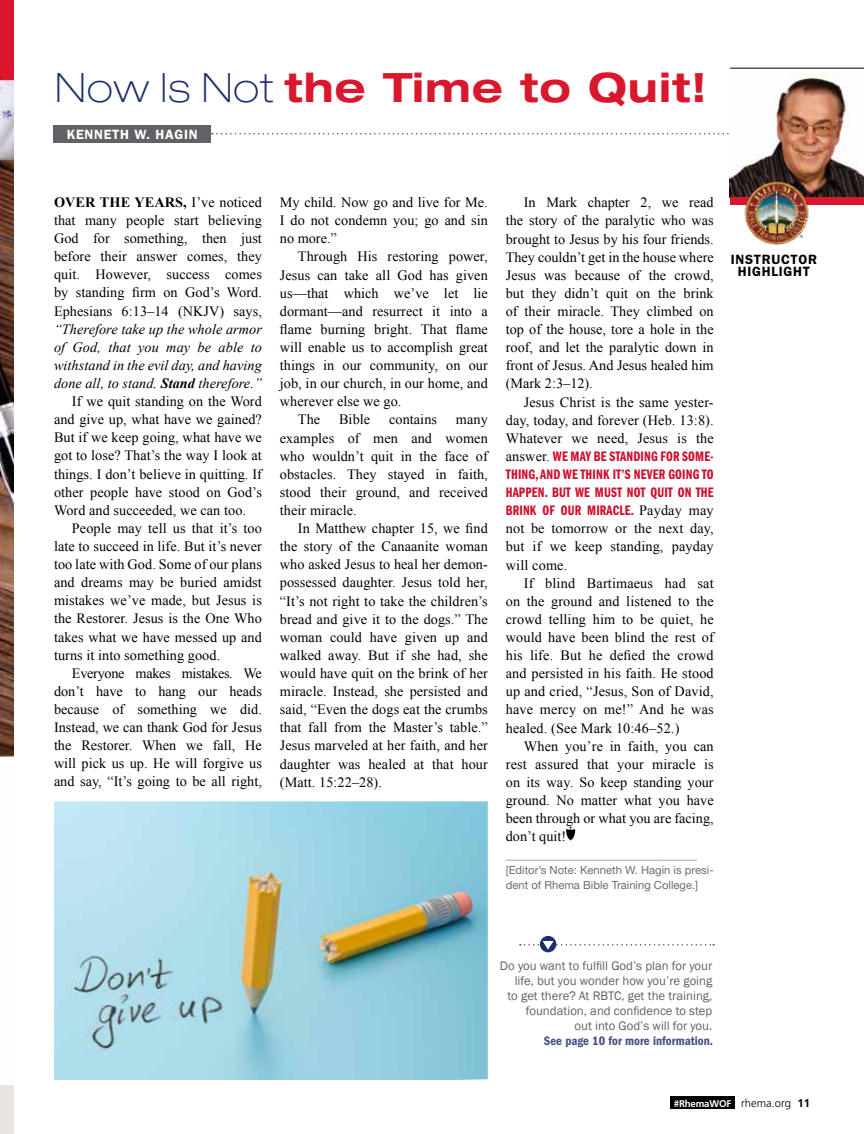
<style>
.page{position:relative;width:864px;height:1134px;background:#fff}
.page>*{position:absolute;margin:0;border:0;box-sizing:border-box;transform-origin:0 0}
.t1{font:700 expanded 40.5px "Helvetica Neue";letter-spacing:.03em;color:#d9172d}
.t2{font:14.25px/18.1px "Times New Roman";letter-spacing:.005em;color:#000;text-align:justify}
.t3{font:14.25px/18.1px "Franklin Gothic Demi Cmpr";letter-spacing:.01em;color:#ce0e2d;text-align:justify}
.t4{font:italic 14.25px "Times New Roman";letter-spacing:.005em;color:#000}
.t5{font:14.25px "Times New Roman";letter-spacing:-.02em;color:#000}
.t6{font:600 13.5px/12px "Franklin Gothic";letter-spacing:.05em;color:#000;text-align:center}
.t7{font:600 13.5px "Franklin Gothic";letter-spacing:.05em;color:#fff}
.t8{font:12.75px/15px "Franklin Gothic";color:#606265;text-align:right}
.t9{font:600 condensed 12.75px "Franklin Gothic";color:#484f85}
.t10{font:11.25px/15px "Helvetica Neue";color:#6a6d70}
.t11{font:700 9.75px "Frutiger";letter-spacing:-.02em;color:#fff}
.s1{font-weight:100;color:#1b306c}
.s2{font-weight:700}
.s3{font-family:"Times New Roman";color:#000}
.s4{font-weight:300;font-size:11.25px;color:#000}
.s5{font-size:11.25px;color:#000}
</style>
<div class="page">
<img style="left:0;top:0;width:14px;height:1086px">
<div style="left:0;top:1086px;width:14px;height:48px;background:#e8e4e1"></div>
<svg style="left:212px;top:133px;width:517px;height:2px"></svg>
<svg style="left:566px;top:826px;width:9px;height:15px"></svg>
<img style="left:54px;top:801px;width:434px;height:279px">
<img style="left:730px;top:75px;width:134px;height:122px">
<div style="left:730px;top:197px;width:134px;height:8px;background:#d9172d"></div>
<hr style="left:730px;top:68px;width:134px;height:1px;background:#000">
<div style="left:53px;top:125px;width:158px;height:18px;background:#606265"></div>
<img style="left:738px;top:180px;width:79px;height:65px">
<div style="left:540px;top:936px;width:16px;height:16px;background:#1b306c;border-radius:50%"></div>
<svg style="left:520px;top:941px;width:194px;height:9px"></svg>
<div style="left:670px;top:1097px;width:65px;height:12px;background:#000"></div>
<h1 class="t1" style="left:55px;top:62px;width:653px"><span class="s1">Now Is Not</span> the Time to Quit!</h1>
<p class="t7" style="left:67px;top:127px;width:133px">KENNETH W. HAGIN</p>
<p class="t2" style="left:54px;top:193px;width:209px"><span class="s2">OVER THE YEARS,</span> I’ve noticed that many people start believing God for something, then just before their answer comes, they quit. However, success comes by standing firm on God’s Word.<br>Ephesians 6:13–14 (NKJV) says,</p>
<p class="t4" style="left:54px;top:319px;width:209px">“Therefore take up the whole armor</p>
<p class="t4" style="left:54px;top:337px;width:209px">of God, that you may be able to</p>
<p class="t4" style="left:54px;top:355px;width:209px">withstand in the evil day, and having</p>
<p class="t4" style="left:54px;top:373px;width:209px">done all, to stand. <span class="s2">Stand</span> therefore.”</p>
<p class="t2" style="left:72px;top:392px;width:191px">If we quit standing on the Word</p>
<p class="t2" style="left:54px;top:410px;width:209px">and give up, what have we gained?</p>
<p class="t2" style="left:54px;top:428px;width:209px">But if we keep going, what have we</p>
<p class="t2" style="left:54px;top:446px;width:209px">got to lose? That’s the way I look at</p>
<p class="t2" style="left:54px;top:465px;width:209px">things. I don’t believe in quitting. If</p>
<p class="t2" style="left:54px;top:483px;width:209px">other people have stood on God’s</p>
<p class="t2" style="left:54px;top:501px;width:194px">Word and succeeded, we can too.</p>
<p class="t2" style="left:72px;top:519px;width:191px">People may tell us that it’s too</p>
<p class="t2" style="left:54px;top:537px;width:209px">late to succeed in life. But it’s never</p>
<p class="t2" style="left:54px;top:555px;width:209px">too late with God. Some of our plans</p>
<p class="t2" style="left:54px;top:573px;width:209px">and dreams may be buried amidst</p>
<p class="t2" style="left:54px;top:591px;width:209px">mistakes we’ve made, but Jesus is</p>
<p class="t2" style="left:54px;top:609px;width:209px">the Restorer. Jesus is the One Who</p>
<p class="t2" style="left:54px;top:628px;width:209px">takes what we have messed up and</p>
<p class="t2" style="left:54px;top:646px;width:168px">turns it into something good.</p>
<p class="t5" style="left:72px;top:663px;width:191px">Everyone makes mistakes. We</p>
<p class="t2" style="left:54px;top:682px;width:209px">don’t have to hang our heads</p>
<p class="t2" style="left:54px;top:700px;width:209px">because of something we did.</p>
<p class="t2" style="left:54px;top:718px;width:209px">Instead, we can thank God for Jesus</p>
<p class="t2" style="left:54px;top:736px;width:209px">the Restorer. When we fall, He</p>
<p class="t2" style="left:54px;top:754px;width:209px">will pick us up. He will forgive us</p>
<p class="t2" style="left:54px;top:772px;width:209px">and say, “It’s going to be all right,</p>
<p class="t2" style="left:280px;top:193px;width:209px">My child. Now go and live for Me.<br>I do not condemn you; go and sin no more.”</p>
<p class="t2" style="left:298px;top:247px;width:191px">Through His restoring power,</p>
<p class="t2" style="left:280px;top:266px;width:209px">Jesus can take all God has given</p>
<p class="t2" style="left:280px;top:284px;width:209px">us—that which we’ve let lie</p>
<p class="t2" style="left:280px;top:302px;width:209px">dormant—and resurrect it into a</p>
<p class="t2" style="left:280px;top:320px;width:209px">flame burning bright. That flame</p>
<p class="t2" style="left:280px;top:338px;width:209px">will enable us to accomplish great</p>
<p class="t2" style="left:280px;top:356px;width:209px">things in our community, on our</p>
<p class="t2" style="left:280px;top:374px;width:209px">job, in our church, in our home, and</p>
<p class="t2" style="left:280px;top:392px;width:123px">wherever else we go.</p>
<p class="t2" style="left:298px;top:410px;width:24px">The</p>
<p class="t2" style="left:339px;top:410px;width:33px">Bible</p>
<p class="t2" style="left:389px;top:410px;width:49px">contains</p>
<p class="t2" style="left:280px;top:410px;width:209px;text-indent:176px">many examples of men and women who wouldn’t quit in the face of obstacles. They stayed in faith, stood their ground, and received their miracle.</p>
<p class="t2" style="left:280px;top:519px;width:209px;text-indent:18px">In Matthew chapter 15, we find the story of the Canaanite woman who asked Jesus to heal her demon&shy;possessed daughter. Jesus told her, “It’s not right to take the children’s bread and give it to the dogs.” The woman could have given up and walked away. But if she had, she would have quit on the brink of her miracle. Instead, she persisted and said, “Even the dogs eat the crumbs that fall from the Master’s table.” Jesus marveled at her faith, and her daughter was healed at that hour (Matt. 15:22–28).</p>
<p class="t2" style="left:506px;top:193px;width:209px;text-indent:18px">In Mark chapter 2, we read the story of the paralytic who was brought to Jesus by his four friends.<br>They couldn’t get in the house where Jesus was because of the crowd, but they didn’t quit on the brink of their miracle. They climbed on top of the house, tore a hole in the roof, and let the paralytic down in front of Jesus. And Jesus healed him (Mark 2:3–12).</p>
<p class="t2" style="left:506px;top:393px;width:209px;text-indent:18px">Jesus Christ is the same yester&shy;day, today, and forever (Heb. 13:8).<br>Whatever we need, Jesus is the</p>
<p class="t3" style="left:506px;top:447px;width:209px"><span class="s3">answer.</span> WE MAY BE STANDING FOR SOME-THING, AND WE THINK IT’S NEVER GOING TO HAPPEN. BUT WE MUST NOT QUIT ON THE BRINK OF OUR MIRACLE. <span class="s3">Payday may</span></p>
<p class="t2" style="left:506px;top:519px;width:209px">not be tomorrow or the next day, but if we keep standing, payday will come.</p>
<p class="t2" style="left:506px;top:574px;width:209px;text-indent:18px">If blind Bartimaeus had sat on the ground and listened to the crowd telling him to be quiet, he would have been blind the rest of his life. But he defied the crowd and persisted in his faith. He stood up and cried, “Jesus, Son of David, have mercy on me!” And he was healed. (See Mark 10:46–52.)</p>
<p class="t2" style="left:506px;top:737px;width:209px;text-indent:18px">When you’re in faith, you can rest assured that your miracle is on its way. So keep standing your ground. No matter what you have been through or what you are facing, don’t quit!</p>
<p class="t10" style="left:506px;top:847px;width:209px">__________________________________ [Editor’s Note: Kenneth W. Hagin is presi&shy;dent of Rhema Bible Training College.]</p>
<p class="t6" style="left:731px;top:253px;width:88px">INSTRUCTOR<br>HIGHLIGHT</p>
<p class="t8" style="left:500px;top:959px;width:214px">Do you want to fulfill God’s plan for your life, but you wonder how you’re going<br>to get there? At RBTC, get the training, foundation, and confidence to step<br>out into God’s will for you.</p>
<p class="t9" style="left:544px;top:1034px;width:171px">See page 10 for more information.</p>
<p class="t11" style="left:674px;top:1098px;width:138px">#RhemaWOF <span class="s4">rhema.org</span> <span class="s5">11</span></p>
</div>
